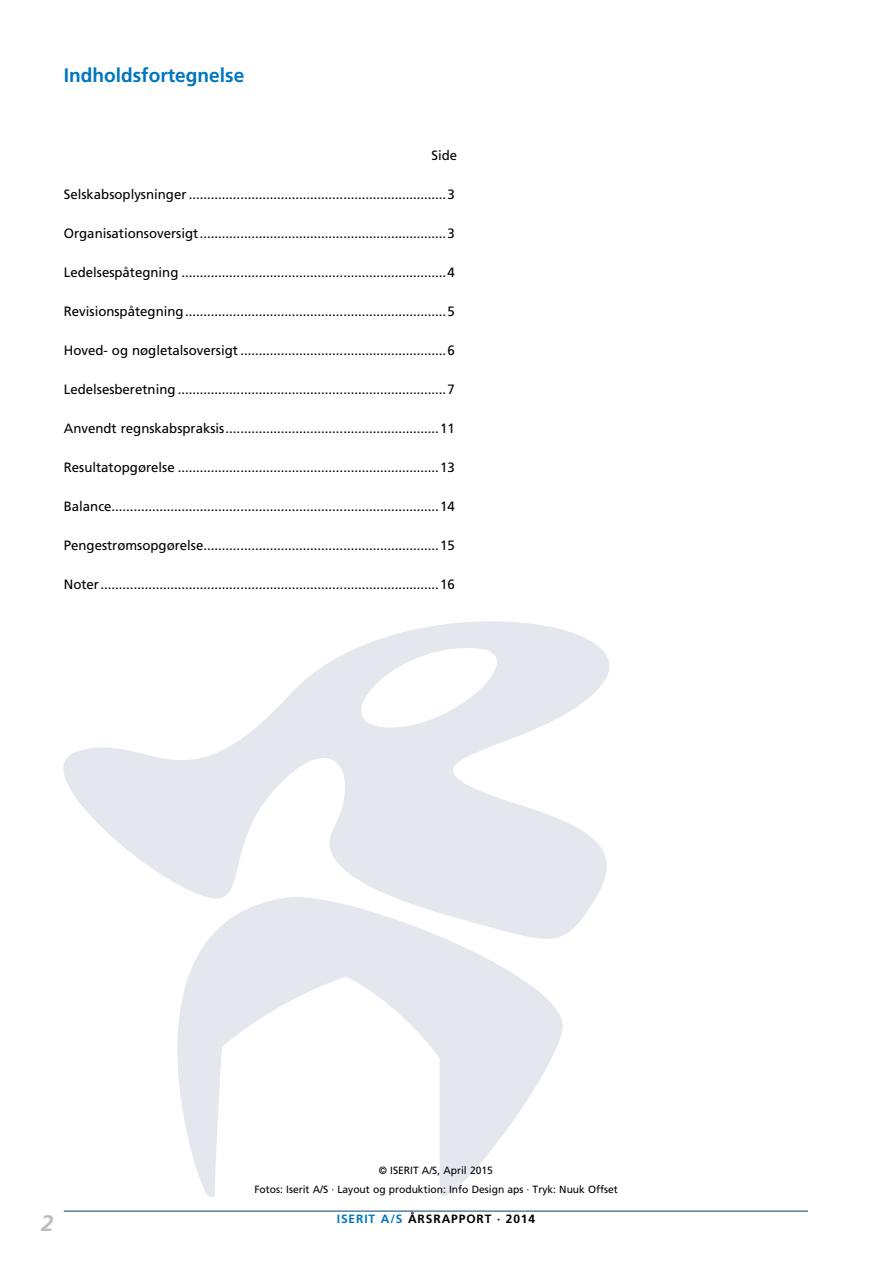
<style>
.page{position:relative;width:893px;height:1263px;background:#fff}
.page>*{position:absolute;margin:0;border:0;box-sizing:border-box;transform-origin:0 0}
.t1{font:italic 700 22.5px "Frutiger";color:#bcbec0}
.t2{font:700 19.5px "Frutiger";color:#0076be}
.t3{font:13.5px "Frutiger";color:#000}
.t4{font:700 12px "Frutiger";letter-spacing:.075em;color:#000}
.t5{font:10.5px/19.5px "Frutiger";color:#000;text-align:center}
.s1{color:#0076be}
</style>
<div class="page">
<svg style="left:177px;top:939px;width:386px;height:258px"></svg>
<svg style="left:63px;top:621px;width:546px;height:318px;fill:#e4e7ee"></svg>
<svg style="left:324px;top:648px;width:206px;height:79px"></svg>
<hr style="left:64px;top:1211px;width:744px;height:1px;background:#004270">
<h2 class="t2" style="left:64px;top:63px;width:182px">Indholdsfortegnelse</h2>
<p class="t3" style="left:431px;top:147px;width:27px">Side</p>
<p class="t3" style="left:64px;top:186px;width:393px">Selskabsoplysninger ......................................................................3</p>
<p class="t3" style="left:64px;top:225px;width:393px">Organisationsoversigt...................................................................3</p>
<p class="t3" style="left:64px;top:264px;width:393px">Ledelsespåtegning ........................................................................4</p>
<p class="t3" style="left:64px;top:303px;width:393px">Revisionspåtegning.......................................................................5</p>
<p class="t3" style="left:64px;top:342px;width:393px">Hoved- og nøgletalsoversigt ........................................................6</p>
<p class="t3" style="left:64px;top:381px;width:393px">Ledelsesberetning .........................................................................7</p>
<p class="t3" style="left:64px;top:420px;width:393px">Anvendt regnskabspraksis..........................................................11</p>
<p class="t3" style="left:64px;top:459px;width:393px">Resultatopgørelse .......................................................................13</p>
<p class="t3" style="left:64px;top:498px;width:393px">Balance.........................................................................................14</p>
<p class="t3" style="left:64px;top:537px;width:393px">Pengestrømsopgørelse................................................................15</p>
<p class="t3" style="left:64px;top:576px;width:393px">Noter............................................................................................16</p>
<h1 class="t1" style="left:41px;top:1209px;width:14px">2</h1>
<p class="t5" style="left:254px;top:1160px;width:365px">© ISERIT A/S, April 2015<br>Fotos: Iserit A/S · Layout og produktion: Info Design aps · Tryk: Nuuk Offset</p>
<p class="t4" style="left:337px;top:1211px;width:200px"><span class="s1">ISERIT A/S</span> ÅRSRAPPORT · 2014</p>
</div>
